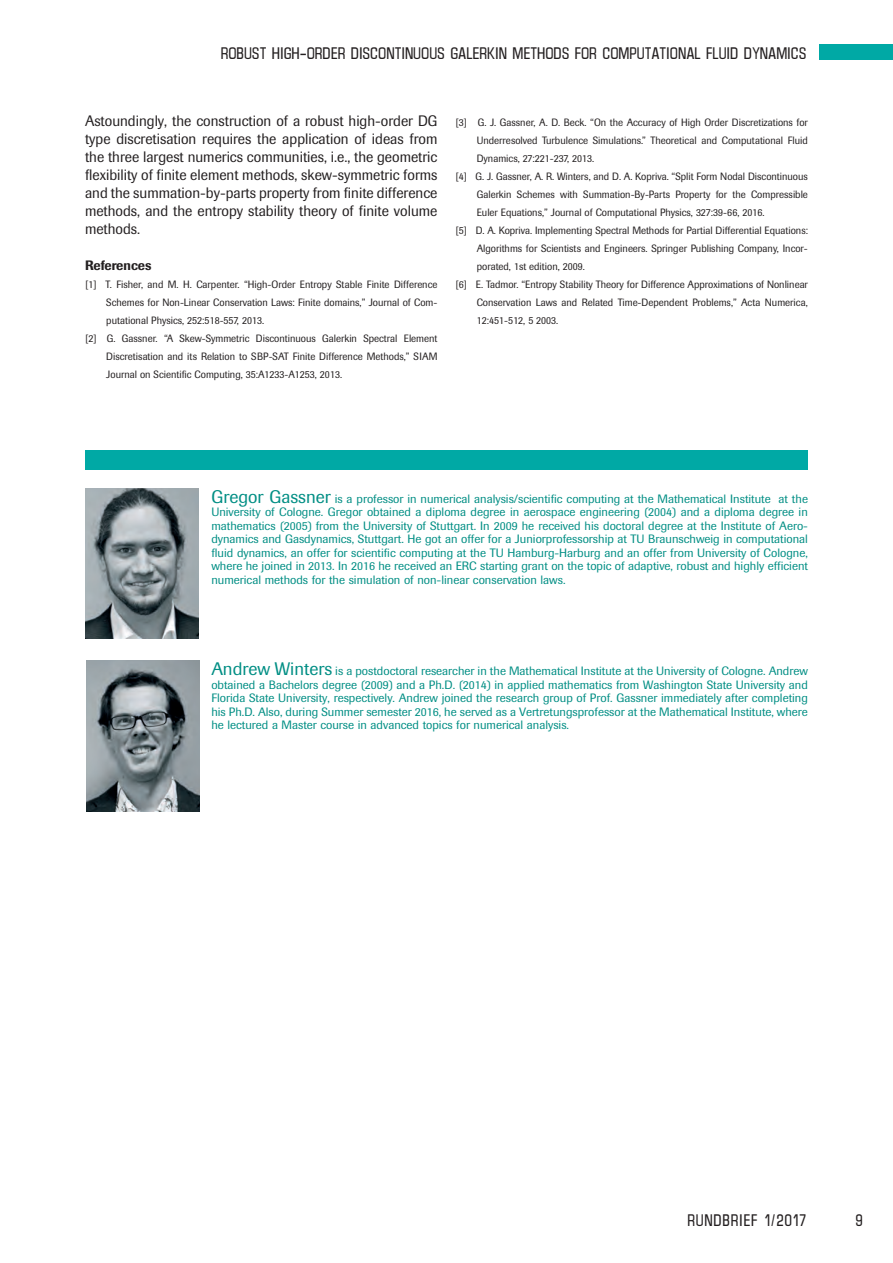
<style>
.page{position:relative;width:893px;height:1263px;background:#fff}
.page>*{position:absolute;margin:0;border:0;box-sizing:border-box;transform-origin:0 0}
.t1{font:15px/18px "Imago";color:#231f20;text-align:justify;scale:.96 1}
.t2{font:15px "I Plain";color:#231f20}
.t3{font:15px "I Plain";letter-spacing:.05em;color:#231f20}
.t4{font:500 13.5px "Imago";color:#231f20;scale:.95 1}
.t5{font:12px/13.5px "Imago";color:#008e84;text-align:justify}
.t6{font:10.5px "Imago";color:#231f20;scale:.95 1}
.s1{font-size:18px}
</style>
<div class="page">
<div style="left:819px;top:45px;width:74px;height:15px;background:#00a9a5"></div>
<div style="left:85px;top:450px;width:723px;height:20px;background:#00a9a5"></div>
<img style="left:85px;top:488px;width:113px;height:151px">
<img style="left:86px;top:661px;width:113px;height:150px">
<p class="t2" style="left:221px;top:44px;width:587px">ROBUST HIGH-ORDER DISCONTINUOUS GALERKIN METHODS FOR COMPUTATIONAL FLUID DYNAMICS</p>
<p class="t1" style="left:85px;top:112px;width:369px">Astoundingly, the construction of a robust high-order DG type discretisation requires the application of ideas from the three largest numerics communities, i.e., the geometric flexibility of finite element methods, skew-symmetric forms and the summation-by-parts property from finite difference methods, and the entropy stability theory of finite volume methods.</p>
<p class="t4" style="left:85px;top:257px;width:72px">References</p>
<p class="t6" style="left:85px;top:278px;width:372px">[1] T. Fisher, and M. H. Carpenter. “High-Order Entropy Stable Finite Difference</p>
<p class="t6" style="left:106px;top:296px;width:350px">Schemes for Non-Linear Conservation Laws: Finite domains,” Journal of Com-</p>
<p class="t6" style="left:106px;top:314px;width:168px">putational Physics, 252:518-557, 2013.</p>
<p class="t6" style="left:85px;top:332px;width:372px">[2] G. Gassner. “A Skew-Symmetric Discontinuous Galerkin Spectral Element</p>
<p class="t6" style="left:106px;top:350px;width:350px">Discretisation and its Relation to SBP-SAT Finite Difference Methods,” SIAM</p>
<p class="t6" style="left:106px;top:368px;width:250px">Journal on Scientific Computing, 35:A1233-A1253, 2013.</p>
<p class="t6" style="left:455px;top:116px;width:372px">[3] G. J. Gassner, A. D. Beck. “On the Accuracy of High Order Discretizations for</p>
<p class="t6" style="left:477px;top:134px;width:350px">Underresolved Turbulence Simulations.” Theoretical and Computational Fluid</p>
<p class="t6" style="left:477px;top:152px;width:125px">Dynamics, 27:221-237, 2013.</p>
<p class="t6" style="left:455px;top:170px;width:372px">[4] G. J. Gassner, A. R. Winters, and D. A. Kopriva. “Split Form Nodal Discontinuous</p>
<p class="t6" style="left:477px;top:188px;width:350px">Galerkin Schemes with Summation-By-Parts Property for the Compressible</p>
<p class="t6" style="left:477px;top:206px;width:305px">Euler Equations,” Journal of Computational Physics, 327:39-66, 2016.</p>
<p class="t6" style="left:455px;top:224px;width:372px">[5] D. A. Kopriva. Implementing Spectral Methods for Partial Differential Equations:</p>
<p class="t6" style="left:477px;top:242px;width:350px">Algorithms for Scientists and Engineers. Springer Publishing Company, Incor-</p>
<p class="t6" style="left:477px;top:260px;width:115px">porated, 1st edition, 2009.</p>
<p class="t6" style="left:455px;top:278px;width:373px">[6] E. Tadmor. “Entropy Stability Theory for Difference Approximations of Nonlinear</p>
<p class="t6" style="left:477px;top:296px;width:350px">Conservation Laws and Related Time-Dependent Problems,” Acta Numerica,</p>
<p class="t6" style="left:477px;top:314px;width:87px">12:451-512, 5 2003.</p>
<p class="t5" style="left:211px;top:492px;width:598px"><span class="s1">Gregor Gassner</span> is a professor in numerical analysis/scientific computing at the Mathematical Institute at the University of Cologne. Gregor obtained a diploma degree in aerospace engineering (2004) and a diploma degree in mathematics (2005) from the University of Stuttgart. In 2009 he received his doctoral degree at the Institute of Aero&shy;dynamics and Gasdynamics, Stuttgart. He got an offer for a Juniorprofessorship at TU Braunschweig in computational fluid dynamics, an offer for scientific computing at the TU Hamburg-Harburg and an offer from University of Cologne, where he joined in 2013. In 2016 he received an ERC starting grant on the topic of adaptive, robust and highly efficient numerical methods for the simulation of non-linear conservation laws.</p>
<p class="t5" style="left:211px;top:664px;width:598px"><span class="s1">Andrew Winters</span> is a postdoctoral researcher in the Mathematical Institute at the University of Cologne. Andrew obtained a Bachelors degree (2009) and a Ph.D. (2014) in applied mathematics from Washington State University and Florida State University, respectively. Andrew joined the research group of Prof. Gassner immediately after completing his Ph.D. Also, during Summer semester 2016, he served as a Vertretungsprofessor at the Mathematical Institute, where he lectured a Master course in advanced topics for numerical analysis.</p>
<p class="t3" style="left:687px;top:1210px;width:121px">RUNDBRIEF 1/2017</p>
<p class="t2" style="left:855px;top:1210px;width:9px">9</p>
</div>
